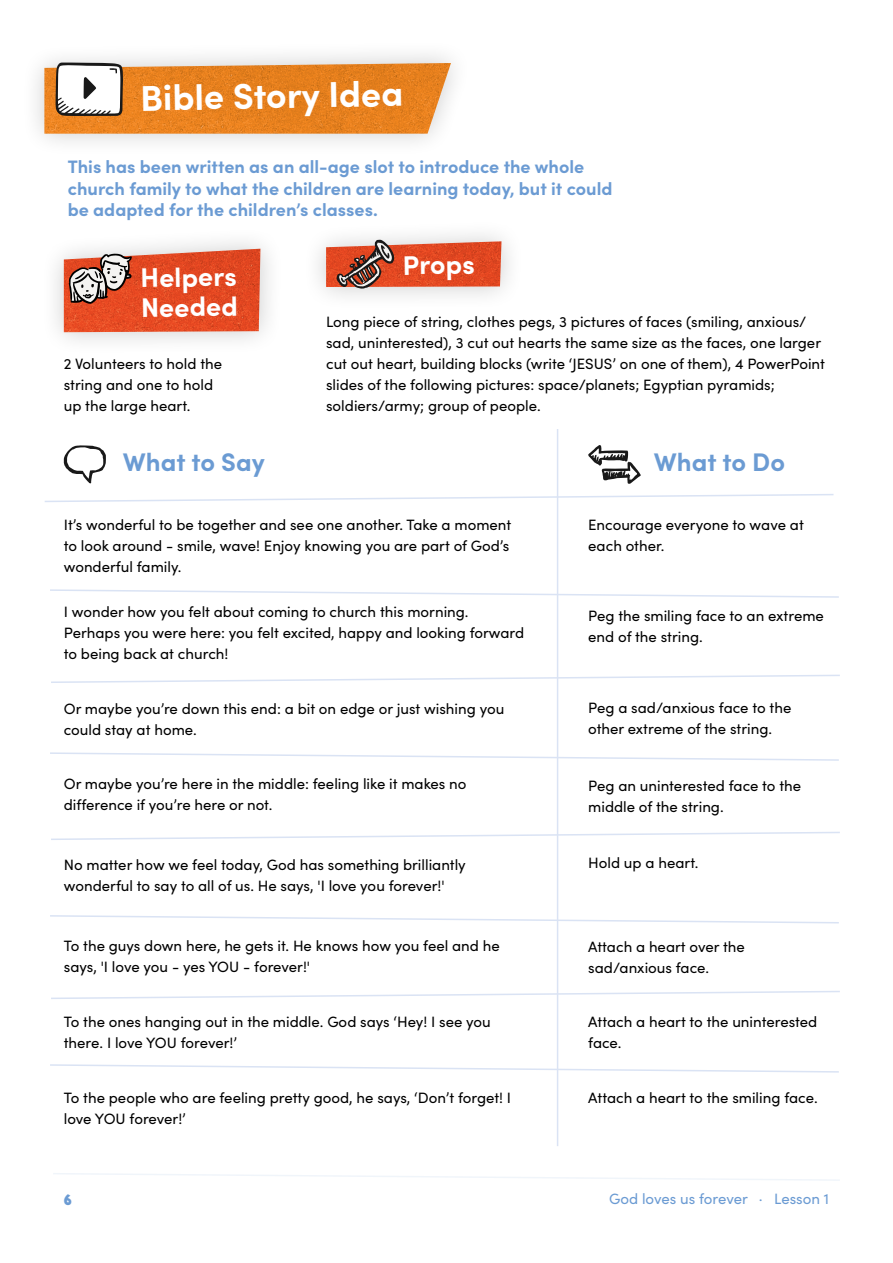
<style>
.page{position:relative;width:893px;height:1263px;background:#fff}
.page>*{position:absolute;margin:0;border:0;box-sizing:border-box;transform-origin:0 0}
.t1{font:700 36px "Sofia Pro";color:#fff}
.t2{font:700 27px/30px "Sofia Pro";color:#fff}
.t3{font:700 25.5px "Sofia Pro";color:#6b9bd3}
.t4{font:700 18px/21.6px "Sofia Pro";color:#6b9bd3}
.t5{font:15px/21px "Sofia Pro";color:#000}
.t6{font:15px "Sofia Pro";color:#6b9bd3}
.t7{font:15px "HVD Comic Serif Pro";color:#6b9bd3}
</style>
<div class="page">
<svg style="left:53px;top:1173px;width:787px;height:8px"></svg>
<svg style="left:64px;top:445px;width:42px;height:39px"></svg>
<svg style="left:588px;top:445px;width:53px;height:39px"></svg>
<svg style="left:44px;top:493px;width:790px;height:10px"></svg>
<hr style="left:557px;top:429px;width:1px;height:717px;background:#dae3f4">
<svg style="left:50px;top:589px;width:789px;height:9px"></svg>
<svg style="left:51px;top:674px;width:789px;height:10px"></svg>
<svg style="left:50px;top:752px;width:789px;height:9px"></svg>
<svg style="left:51px;top:831px;width:789px;height:10px"></svg>
<svg style="left:50px;top:914px;width:789px;height:10px"></svg>
<svg style="left:51px;top:990px;width:789px;height:10px"></svg>
<svg style="left:50px;top:1063px;width:789px;height:10px"></svg>
<div style="left:20px;top:39px;width:452px;height:118px;background:#000;opacity:.2"></div>
<img style="left:44px;top:63px;width:407px;height:71px">
<div style="left:303px;top:218px;width:221px;height:93px;background:#000;opacity:.2"></div>
<img style="left:326px;top:241px;width:175px;height:46px">
<svg style="left:337px;top:240px;width:57px;height:49px;background:#ac6755"></svg>
<div style="left:40px;top:225px;width:244px;height:131px;background:#000;opacity:.2"></div>
<img style="left:64px;top:249px;width:196px;height:83px">
<svg style="left:69px;top:253px;width:63px;height:51px"></svg>
<svg style="left:55px;top:62px;width:69px;height:54px"></svg>
<h1 class="t1" style="left:140px;top:70px;width:265px;rotate:-1deg">Bible Story Idea</h1>
<p class="t4" style="left:68px;top:155px;width:546px">This has been written as an all-age slot to introduce the whole church family to what the children are learning today, but it could be adapted for the children’s classes.</p>
<h2 class="t2" style="left:140px;top:261px;width:98px;rotate:-1deg">Helpers<br>Needed</h2>
<p class="t5" style="left:64px;top:352px;width:160px">2 Volunteers to hold the string and one to hold up the large heart.</p>
<h2 class="t2" style="left:402px;top:248px;width:74px;rotate:-1deg">Props</h2>
<p class="t5" style="left:326px;top:310px;width:500px">Long piece of string, clothes pegs, 3 pictures of faces (smiling, anxious/ sad, uninterested), 3 cut out hearts the same size as the faces, one larger cut out heart, building blocks (write ‘JESUS’ on one of them), 4 PowerPoint slides of the following pictures: space/planets; Egyptian pyramids; soldiers/army; group of people.</p>
<h3 class="t3" style="left:123px;top:443px;width:144px">What to Say</h3>
<h3 class="t3" style="left:654px;top:443px;width:133px">What to Do</h3>
<p class="t5" style="left:64px;top:514px;width:449px">It’s wonderful to be together and see one another. Take a moment to look around - smile, wave! Enjoy knowing you are part of God’s wonderful family.</p>
<p class="t5" style="left:588px;top:514px;width:217px">Encourage everyone to wave at each other.</p>
<p class="t5" style="left:64px;top:601px;width:462px">I wonder how you felt about coming to church this morning.<br>Perhaps you were here: you felt excited, happy and looking forward to being back at church!</p>
<p class="t5" style="left:588px;top:604px;width:237px">Peg the smiling face to an extreme end of the string.</p>
<p class="t5" style="left:64px;top:697px;width:442px">Or maybe you’re down this end: a bit on edge or just wishing you could stay at home.</p>
<p class="t5" style="left:588px;top:696px;width:205px">Peg a sad/anxious face to the other extreme of the string.</p>
<p class="t5" style="left:64px;top:773px;width:404px">Or maybe you’re here in the middle: feeling like it makes no difference if you’re here or not.</p>
<p class="t5" style="left:588px;top:774px;width:214px">Peg an uninterested face to the middle of the string.</p>
<p class="t5" style="left:64px;top:854px;width:403px">No matter how we feel today, God has something brilliantly wonderful to say to all of us. He says, 'I love you forever!'</p>
<p class="t5" style="left:588px;top:851px;width:112px">Hold up a heart.</p>
<p class="t5" style="left:64px;top:934px;width:437px">To the guys down here, he gets it. He knows how you feel and he says, 'I love you - yes YOU - forever!'</p>
<p class="t5" style="left:588px;top:935px;width:158px">Attach a heart over the sad/anxious face.</p>
<p class="t5" style="left:64px;top:1011px;width:429px">To the ones hanging out in the middle. God says ‘Hey! I see you there. I love YOU forever!’</p>
<p class="t5" style="left:588px;top:1011px;width:231px">Attach a heart to the uninterested face.</p>
<p class="t5" style="left:64px;top:1086px;width:449px">To the people who are feeling pretty good, he says, ‘Don’t forget! I love YOU forever!’</p>
<p class="t5" style="left:588px;top:1086px;width:231px">Attach a heart to the smiling face.</p>
<p class="t7" style="left:64px;top:1189px;width:9px">6</p>
<p class="t6" style="left:609px;top:1188px;width:222px">God loves us forever · Lesson 1</p>
</div>
